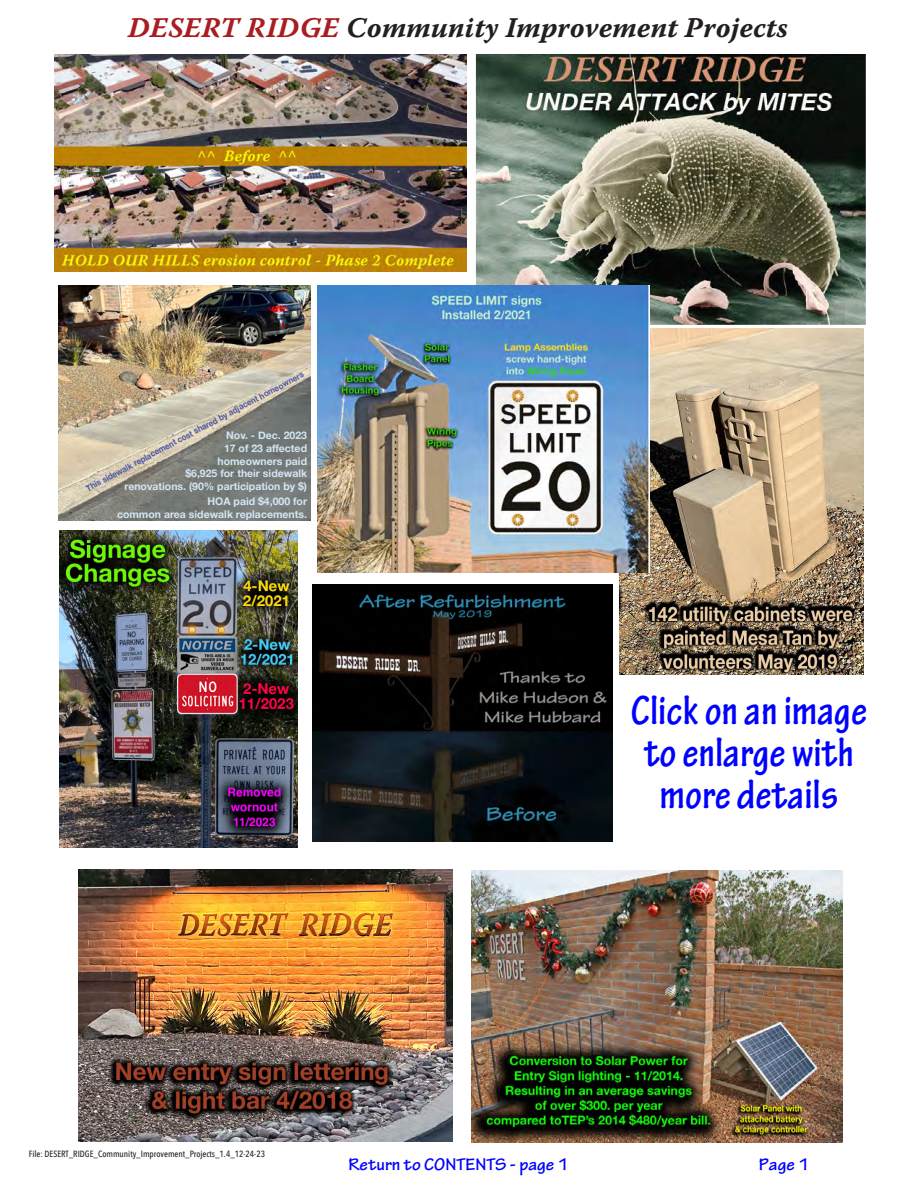
<style>
.page{position:relative;width:918px;height:1188px;background:#fff}
.page>*{position:absolute;margin:0;border:0;box-sizing:border-box;transform-origin:0 0}
.t1{font:700 condensed 43.5px/42px "Tekton Pro";color:#0000fe;text-align:center}
.t2{font:28.5px "Warnock Pro Bold It Capt";color:#231f20}
.t3{font:700 18px "Tekton Pro";color:#00f}
.t4{font:700 10.5px/12.6px "Helvetica Neue";color:#d3e6f4;text-align:right}
.t5{font:500 9px "Avenir Next Condensed";color:#231f20}
.t6{font:700 8.85px "Helvetica Neue";color:#4958a6;scale:.9 1}
.s1{color:#a91d21}
</style>
<div class="page">
<img style="left:619px;top:328px;width:245px;height:347px">
<img style="left:476px;top:54px;width:390px;height:270px">
<img style="left:54px;top:54px;width:412px;height:218px">
<img style="left:318px;top:285px;width:331px;height:288px">
<img style="left:313px;top:585px;width:300px;height:256px">
<img style="left:78px;top:870px;width:374px;height:272px">
<img style="left:472px;top:870px;width:371px;height:273px">
<img style="left:60px;top:530px;width:238px;height:317px">
<img style="left:58px;top:286px;width:252px;height:235px">
<p class="t2" style="left:128px;top:11px;width:661px"><span class="s1">DESERT RIDGE</span> Community Improvement Projects</p>
<p class="t6" style="left:83px;top:483px;width:274px;rotate:-28deg">This sidewalk replacement cost shared by adjacent homeowners</p>
<p class="t4" style="left:125px;top:430px;width:184px">Nov. - Dec. 2023<br>17 of 23 affected<br>homeowners paid<br>$6,925 for their sidewalk renovations. (90% participation by $)</p>
<p class="t4" style="left:117px;top:495px;width:192px">HOA paid $4,000 for<br>common area sidewalk replacements.</p>
<p class="t1" style="left:631px;top:690px;width:238px">Click on an image to enlarge with more details</p>
<p class="t5" style="left:29px;top:1148px;width:238px">File: DESERT_RIDGE_Community_Improvement_Projects_1.4_12-24-23</p>
<h3 class="t3" style="left:349px;top:1153px;width:222px">Return to CONTENTS - page 1</h3>
<h3 class="t3" style="left:759px;top:1153px;width:53px">Page 1</h3>
</div>
